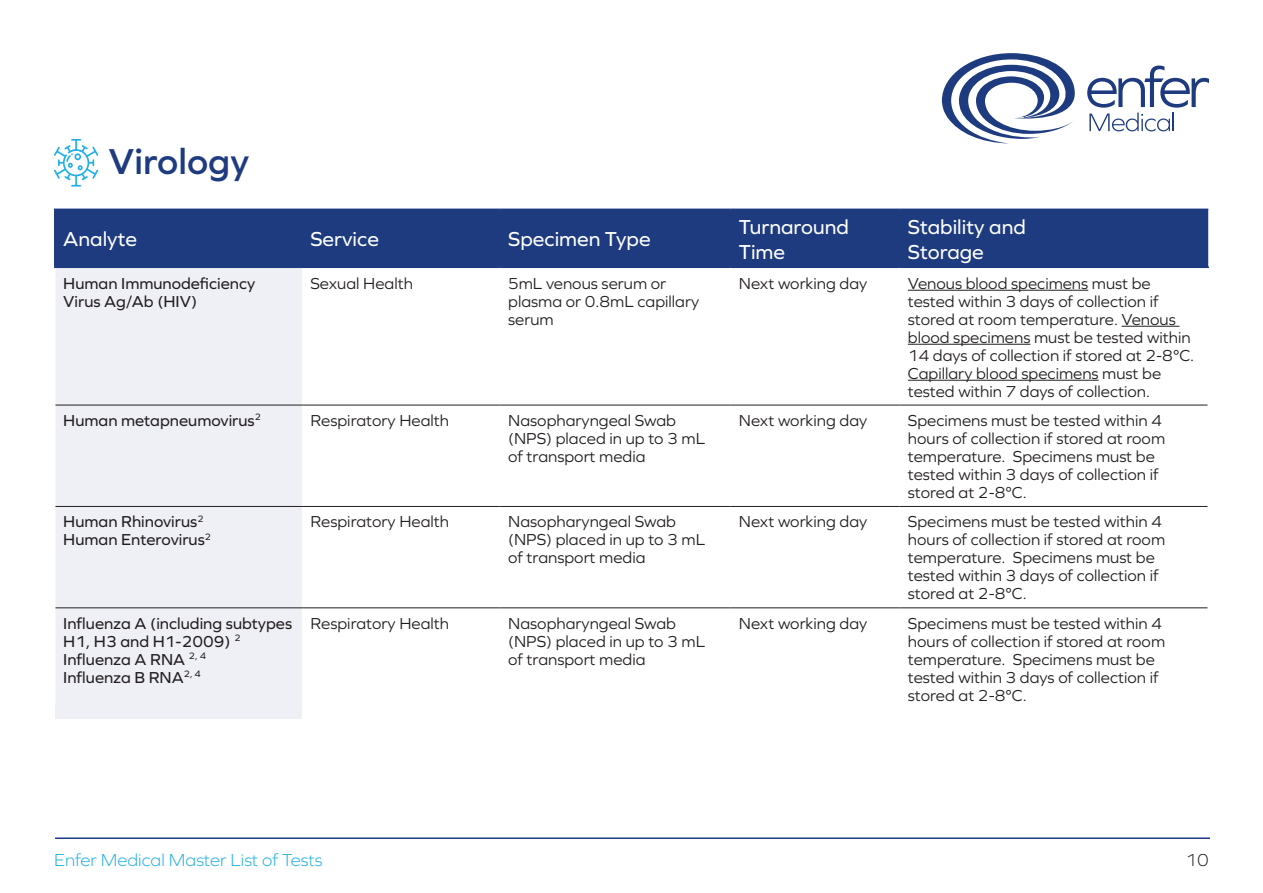
<style>
.page{position:relative;width:1263px;height:893px;background:#fff}
.page>*{position:absolute;margin:0;border:0;box-sizing:border-box;transform-origin:0 0}
.Heading{font:600 37.5px "Graphie";color:#1f3b80}
.t1{font:21px/25.2px "Graphie";color:#fff}
.t2{font:300 18px "Graphie";color:#1fb0e6}
.t3{font:300 18px "Graphie";color:#231f20}
.t4{font:16.5px/18px "Graphie";color:#231f20}
.t5{font:16.5px/18px "Graphie";color:#231f20}
</style>
<div class="page">
<hr style="left:55px;top:837px;width:1155px;height:2px;background:#1f3b80">
<svg style="left:942px;top:53px;width:267px;height:90px"></svg>
<div style="left:56px;top:210px;width:1152px;height:57px;background:#1f3b80"></div>
<div style="left:56px;top:268px;width:246px;height:436px;background:#eff0f6"></div>
<svg style="left:500px;top:289px;width:707px;height:320px"></svg>
<hr style="left:56px;top:405px;width:246px;height:1px;background:#231f20">
<hr style="left:302px;top:405px;width:198px;height:1px;background:#231f20">
<hr style="left:500px;top:405px;width:230px;height:1px;background:#231f20">
<hr style="left:730px;top:405px;width:169px;height:1px;background:#231f20">
<hr style="left:899px;top:405px;width:308px;height:1px;background:#231f20">
<hr style="left:56px;top:506px;width:246px;height:1px;background:#231f20">
<hr style="left:302px;top:506px;width:198px;height:1px;background:#231f20">
<hr style="left:500px;top:506px;width:230px;height:1px;background:#231f20">
<hr style="left:730px;top:506px;width:169px;height:1px;background:#231f20">
<hr style="left:899px;top:506px;width:308px;height:1px;background:#231f20">
<hr style="left:56px;top:607px;width:246px;height:1px;background:#231f20">
<hr style="left:302px;top:607px;width:198px;height:1px;background:#231f20">
<hr style="left:500px;top:607px;width:230px;height:1px;background:#231f20">
<hr style="left:730px;top:607px;width:169px;height:1px;background:#231f20">
<hr style="left:899px;top:607px;width:308px;height:1px;background:#231f20">
<hr style="left:54px;top:209px;width:248px;height:1px;background:#1f3b80">
<hr style="left:54px;top:210px;width:2px;height:57px;background:#1f3b80">
<hr style="left:302px;top:209px;width:198px;height:1px;background:#1f3b80">
<hr style="left:500px;top:209px;width:230px;height:1px;background:#1f3b80">
<hr style="left:730px;top:209px;width:169px;height:1px;background:#1f3b80">
<hr style="left:899px;top:209px;width:309px;height:1px;background:#1f3b80">
<hr style="left:54px;top:267px;width:248px;height:1px;background:#1f3b80">
<hr style="left:302px;top:267px;width:198px;height:1px;background:#1f3b80">
<hr style="left:500px;top:267px;width:230px;height:1px;background:#1f3b80">
<hr style="left:730px;top:267px;width:169px;height:1px;background:#1f3b80">
<hr style="left:899px;top:267px;width:310px;height:1px;background:#1f3b80">
<hr style="left:908px;top:290px;width:180px;height:1px;background:#231f20">
<hr style="left:1121px;top:326px;width:58px;height:1px;background:#231f20">
<hr style="left:908px;top:344px;width:122px;height:1px;background:#231f20">
<hr style="left:908px;top:380px;width:191px;height:1px;background:#231f20">
<svg style="left:54px;top:139px;width:44px;height:48px"></svg>
<div style="left:55px;top:704px;width:247px;height:15px;background:#eff0f6"></div>
<p class="Heading" style="left:108px;top:140px;width:142px">Virology</p>
<p class="t1" style="left:63px;top:226px;width:75px">Analyte</p>
<p class="t1" style="left:310px;top:226px;width:70px">Service</p>
<p class="t1" style="left:508px;top:226px;width:144px">Specimen Type</p>
<p class="t1" style="left:739px;top:213px;width:112px">Turnaround<br>Time</p>
<p class="t1" style="left:908px;top:213px;width:119px">Stability and<br>Storage</p>
<p class="t5" style="left:63px;top:274px;width:193px">Human Immunodeficiency<br>Virus Ag/Ab (HIV)</p>
<p class="t4" style="left:310px;top:274px;width:104px">Sexual Health</p>
<p class="t4" style="left:508px;top:274px;width:193px">5mL venous serum or plasma or 0.8mL capillary serum</p>
<p class="t4" style="left:739px;top:274px;width:130px">Next working day</p>
<p class="t4" style="left:908px;top:274px;width:288px">Venous blood specimens must be tested within 3 days of collection if stored at room temperature. Venous blood specimens must be tested within 14 days of collection if stored at 2-8°C.</p>
<p class="t4" style="left:908px;top:364px;width:255px">Capillary blood specimens must be tested within 7 days of collection.</p>
<p class="t5" style="left:63px;top:411px;width:199px">Human metapneumovirus<sup>2</sup></p>
<p class="t4" style="left:310px;top:411px;width:140px">Respiratory Health</p>
<p class="t4" style="left:508px;top:411px;width:198px">Nasopharyngeal Swab (NPS) placed in up to 3 mL of transport media</p>
<p class="t4" style="left:739px;top:411px;width:130px">Next working day</p>
<p class="t4" style="left:908px;top:411px;width:259px">Specimens must be tested within 4 hours of collection if stored at room temperature. Specimens must be tested within 3 days of collection if stored at 2-8°C.</p>
<p class="t5" style="left:63px;top:512px;width:142px">Human Rhinovirus<sup>2</sup></p>
<p class="t5" style="left:63px;top:530px;width:149px">Human Enterovirus<sup>2</sup></p>
<p class="t4" style="left:310px;top:512px;width:140px">Respiratory Health</p>
<p class="t4" style="left:508px;top:512px;width:198px">Nasopharyngeal Swab (NPS) placed in up to 3 mL of transport media</p>
<p class="t4" style="left:739px;top:512px;width:130px">Next working day</p>
<p class="t4" style="left:908px;top:512px;width:259px">Specimens must be tested within 4 hours of collection if stored at room temperature. Specimens must be tested within 3 days of collection if stored at 2-8°C.</p>
<p class="t5" style="left:63px;top:614px;width:230px">Influenza A (including subtypes<br>H1, H3 and H1-2009) <sup>2</sup></p>
<p class="t5" style="left:63px;top:650px;width:144px">Influenza A RNA <sup>2,</sup> <sup>4</sup></p>
<p class="t5" style="left:63px;top:668px;width:139px">Influenza B RNA<sup>2,</sup> <sup>4</sup></p>
<p class="t4" style="left:310px;top:614px;width:140px">Respiratory Health</p>
<p class="t4" style="left:508px;top:614px;width:198px">Nasopharyngeal Swab (NPS) placed in up to 3 mL of transport media</p>
<p class="t4" style="left:739px;top:614px;width:130px">Next working day</p>
<p class="t4" style="left:908px;top:614px;width:259px">Specimens must be tested within 4 hours of collection if stored at room temperature. Specimens must be tested within 3 days of collection if stored at 2-8°C.</p>
<p class="t2" style="left:54px;top:850px;width:270px">Enfer Medical Master List of Tests</p>
<p class="t3" style="left:1185px;top:850px;width:25px">10</p>
</div>
